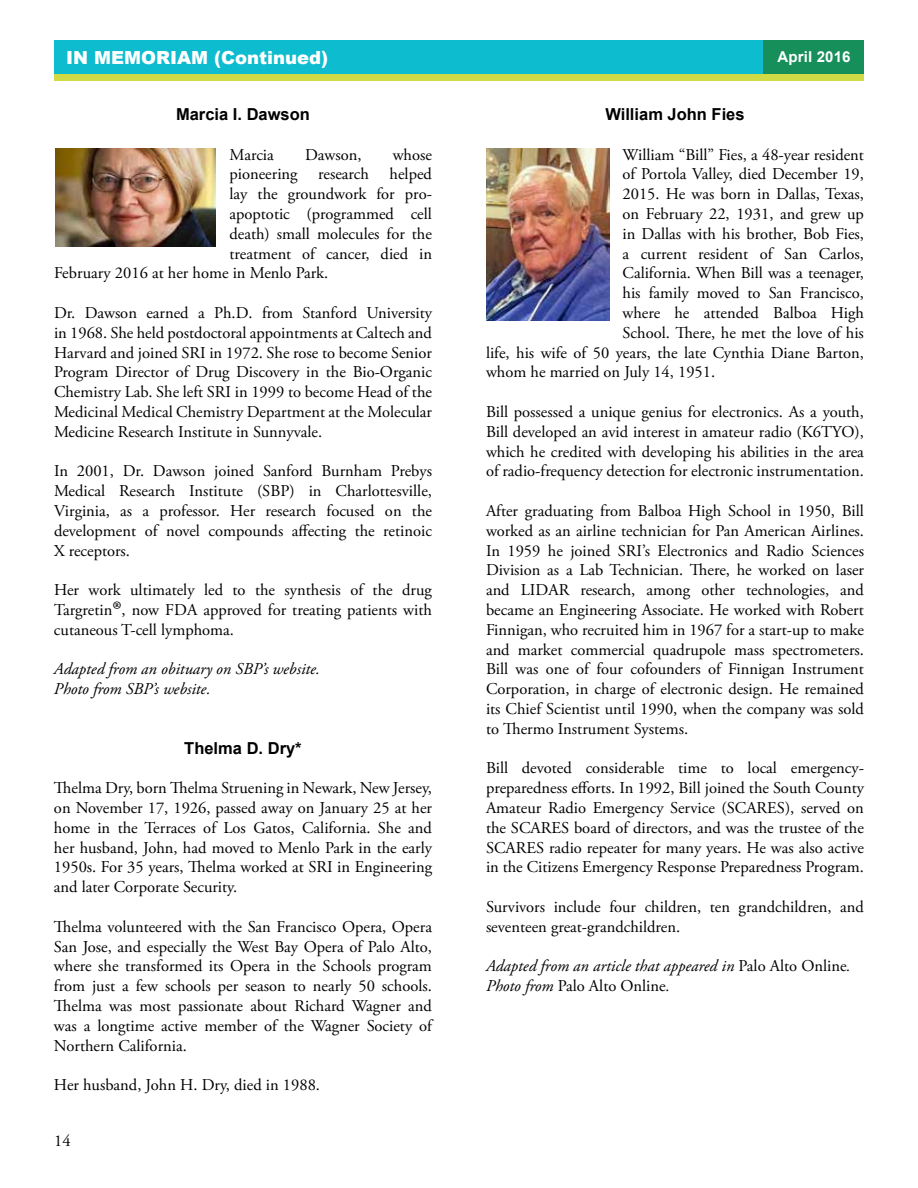
<style>
.page{position:relative;width:918px;height:1188px;background:#fff}
.page>*{position:absolute;margin:0;border:0;box-sizing:border-box;transform-origin:0 0}
.t1{font:900 18px "Arial";color:#fff}
.t2{font:16.5px/19.8px "Adobe Garamond Pro";color:#000;text-align:justify}
.t3{font:italic 16.5px/19.8px "Adobe Garamond Pro";color:#000}
.t4{font:700 16.5px "Arial";color:#000}
.t5{font:700 15px "Arial";letter-spacing:.01em;color:#fff}
.s1{font-size:28.8px}
.s2{font-style:normal}
</style>
<div class="page">
<div style="left:54px;top:68px;width:810px;height:13px;background:#cfda44"></div>
<div style="left:54px;top:40px;width:810px;height:34px;background:#0dbcce"></div>
<div style="left:764px;top:40px;width:100px;height:34px;background:#168f5b"></div>
<img style="left:486px;top:148px;width:123px;height:172px">
<img style="left:55px;top:148px;width:161px;height:99px">
<p class="t1" style="left:66px;top:45px;width:263px">IN MEMORIAM (Continued)</p>
<p class="t4" style="left:176px;top:103px;width:135px">Marcia I. Dawson</p>
<p class="t2" style="left:230px;top:145px;width:46px">Marcia</p>
<p class="t2" style="left:305px;top:145px;width:58px">Dawson,</p>
<p class="t2" style="left:393px;top:145px;width:41px">whose</p>
<p class="t2" style="left:230px;top:165px;width:204px">pioneering research helped</p>
<p class="t2" style="left:230px;top:185px;width:204px">lay the groundwork for pro-</p>
<p class="t2" style="left:230px;top:204px;width:204px">apoptotic (programmed cell</p>
<p class="t2" style="left:230px;top:224px;width:204px">death) small molecules for the</p>
<p class="t2" style="left:230px;top:244px;width:204px">treatment of cancer, died in</p>
<p class="t2" style="left:54px;top:264px;width:276px">February 2016 at her home in Menlo Park.</p>
<p class="t2" style="left:54px;top:303px;width:380px">Dr. Dawson earned a Ph.D. from Stanford University in 1968. She held postdoctoral appointments at Caltech and Harvard and joined SRI in 1972. She rose to become Senior Program Director of Drug Discovery in the Bio-Organic Chemistry Lab. She left SRI in 1999 to become Head of the Medicinal Medical Chemistry Department at the Molecular Medicine Research Institute in Sunnyvale.</p>
<p class="t2" style="left:54px;top:462px;width:380px">In 2001, Dr. Dawson joined Sanford Burnham Prebys Medical Research Institute (SBP) in Charlottesville, Virginia, as a professor. Her research focused on the development of novel compounds affecting the retinoic X receptors.</p>
<p class="t2" style="left:54px;top:581px;width:380px">Her work ultimately led to the synthesis of the drug Targretin<span class="s1">®</span>, now FDA approved for treating patients with cutaneous T-cell lymphoma.</p>
<p class="t3" style="left:54px;top:660px;width:268px">Adapted from an obituary on SBP’s website.<br>Photo from SBP’s website.</p>
<p class="t4" style="left:184px;top:737px;width:119px">Thelma D. Dry*</p>
<p class="t2" style="left:54px;top:779px;width:380px">Thelma Dry, born Thelma Struening in Newark, New Jersey, on November 17, 1926, passed away on January 25 at her home in the Terraces of Los Gatos, California. She and her husband, John, had moved to Menlo Park in the early 1950s. For 35 years, Thelma worked at SRI in Engineering and later Corporate Security.</p>
<p class="t2" style="left:54px;top:917px;width:380px">Thelma volunteered with the San Francisco Opera, Opera San Jose, and especially the West Bay Opera of Palo Alto, where she transformed its Opera in the Schools program from just a few schools per season to nearly 50 schools.<br>Thelma was most passionate about Richard Wagner and was a longtime active member of the Wagner Society of Northern California.</p>
<p class="t2" style="left:54px;top:1076px;width:268px">Her husband, John H. Dry, died in 1988.</p>
<p class="t2" style="left:54px;top:1131px;width:18px">14</p>
<p class="t5" style="left:778px;top:47px;width:75px">April 2016</p>
<p class="t4" style="left:605px;top:103px;width:141px">William John Fies</p>
<p class="t2" style="left:623px;top:145px;width:243px">William “Bill” Fies, a 48-year resident</p>
<p class="t2" style="left:623px;top:165px;width:243px">of Portola Valley, died December 19,</p>
<p class="t2" style="left:623px;top:185px;width:243px">2015. He was born in Dallas, Texas,</p>
<p class="t2" style="left:623px;top:204px;width:243px">on February 22, 1931, and grew up</p>
<p class="t2" style="left:623px;top:224px;width:243px">in Dallas with his brother, Bob Fies,</p>
<p class="t2" style="left:623px;top:244px;width:243px">a current resident of San Carlos,</p>
<p class="t2" style="left:623px;top:264px;width:243px">California. When Bill was a teenager,</p>
<p class="t2" style="left:623px;top:284px;width:243px">his family moved to San Francisco,</p>
<p class="t2" style="left:623px;top:303px;width:243px">where he attended Balboa High</p>
<p class="t2" style="left:623px;top:323px;width:243px">School. There, he met the love of his</p>
<p class="t2" style="left:486px;top:343px;width:379px">life, his wife of 50 years, the late Cynthia Diane Barton,</p>
<p class="t2" style="left:486px;top:363px;width:231px">whom he married on July 14, 1951.</p>
<p class="t2" style="left:486px;top:402px;width:379px">Bill possessed a unique genius for electronics. As a youth, Bill developed an avid interest in amateur radio (K6TYO), which he credited with developing his abilities in the area of radio-frequency detection for electronic instrumentation.</p>
<p class="t2" style="left:486px;top:501px;width:380px">After graduating from Balboa High School in 1950, Bill worked as an airline technician for Pan American Airlines.<br>In 1959 he joined SRI’s Electronics and Radio Sciences Division as a Lab Technician. There, he worked on laser and LIDAR research, among other technologies, and became an Engineering Associate. He worked with Robert Finnigan, who recruited him in 1967 for a start-up to make and market commercial quadrupole mass spectrometers.<br>Bill was one of four cofounders of Finnigan Instrument Corporation, in charge of electronic design. He remained its Chief Scientist until 1990, when the company was sold to Thermo Instrument Systems.</p>
<p class="t2" style="left:486px;top:759px;width:380px">Bill devoted considerable time to local emergency&shy;preparedness efforts. In 1992, Bill joined the South County Amateur Radio Emergency Service (SCARES), served on the SCARES board of directors, and was the trustee of the SCARES radio repeater for many years. He was also active in the Citizens Emergency Response Preparedness Program.</p>
<p class="t2" style="left:486px;top:897px;width:380px">Survivors include four children, ten grandchildren, and seventeen great-grandchildren.</p>
<p class="t3" style="left:486px;top:957px;width:366px">Adapted from an article that appeared in <span class="s2">Palo Alto Online</span>.<br>Photo from <span class="s2">Palo Alto Online</span>.</p>
</div>
